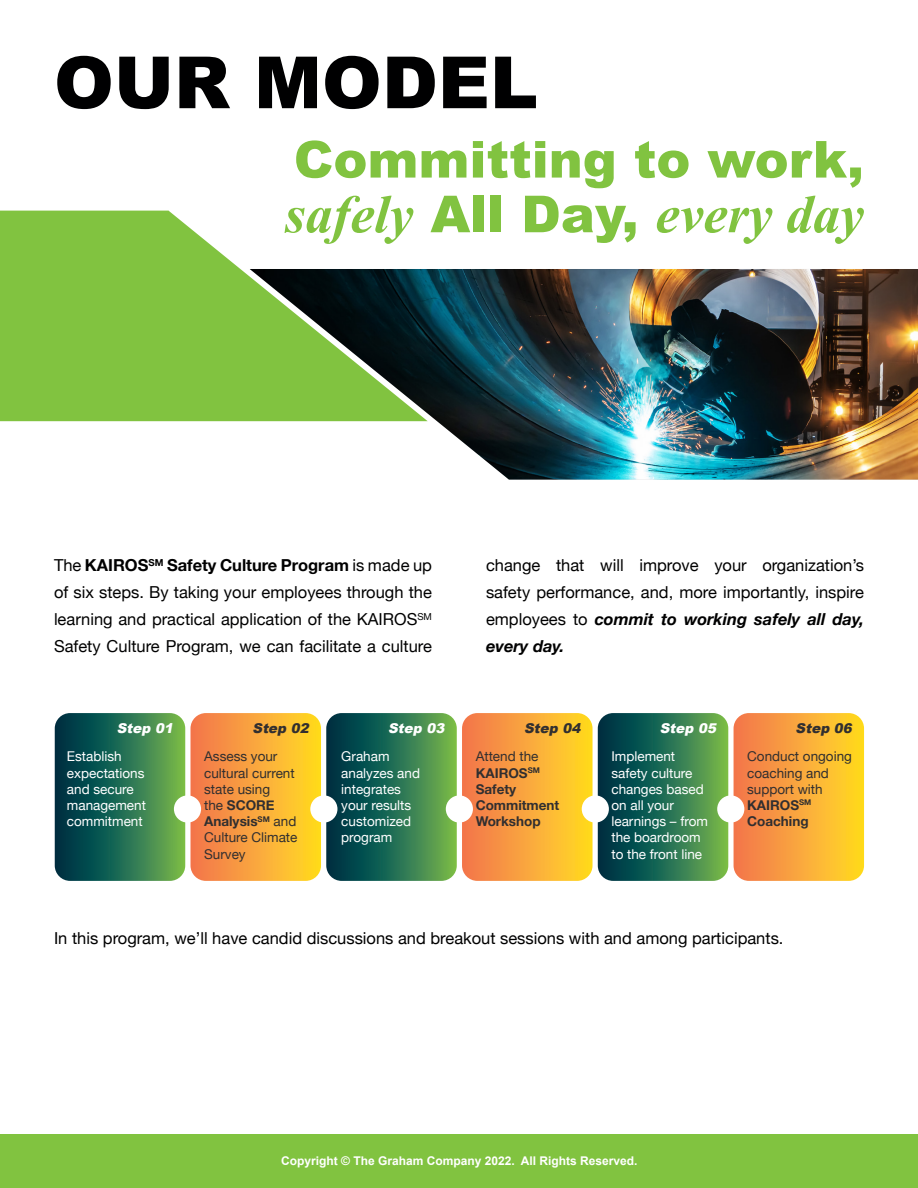
<style>
.page{position:relative;width:918px;height:1188px;background:#fff}
.page>*{position:absolute;margin:0;border:0;box-sizing:border-box;transform-origin:0 0}
.t1{font:900 72px "Arial";color:#000001}
.t2{font:italic 700 54px "Times New Roman";color:#81c340}
.t3{font:900 51px "Arial";color:#81c340}
.t4{font:16.5px/27px "Helvetica Neue";color:#000001;text-align:justify}
.t5{font:13.5px/16.2px "Helvetica Neue";color:#fff}
.t6{font:13.5px/16.2px "Helvetica Neue";color:#312f30}
.t7{font:700 13.5px/16.2px "Helvetica Neue";color:#312f30}
.t8{font:italic 900 13.5px "Arial";color:#fff}
.t9{font:italic 900 13.5px "Arial";color:#312f30}
.t10{font:700 12px "Arial";color:#fff}
.s1{font-family:"Arial";font-weight:900;font-style:normal;font-size:51px}
.s2{font-weight:700}
.s3{font-weight:700;font-style:italic}
.s4{font-weight:400}
</style>
<div class="page">
<div style="left:0;top:211px;width:250px;height:210px;background:#81c340"></div>
<img style="left:250px;top:269px;width:668px;height:211px">
<div style="left:0;top:1134px;width:918px;height:54px;background:#81c340"></div>
<svg style="left:55px;top:713px;width:130px;height:168px;background:#296e4f"></svg>
<svg style="left:734px;top:713px;width:130px;height:168px;background:#f9a83b"></svg>
<svg style="left:191px;top:713px;width:537px;height:168px;background:#958f4a"></svg>
<div style="left:174px;top:795px;width:27px;height:28px;background:#fff;border-radius:50%"></div>
<div style="left:310px;top:795px;width:27px;height:28px;background:#fff;border-radius:50%"></div>
<div style="left:446px;top:795px;width:27px;height:28px;background:#fff;border-radius:50%"></div>
<div style="left:582px;top:795px;width:27px;height:28px;background:#fff;border-radius:50%"></div>
<div style="left:717px;top:795px;width:27px;height:28px;background:#fff;border-radius:50%"></div>
<p class="t1" style="left:54px;top:30px;width:485px">OUR MODEL</p>
<p class="t3" style="left:294px;top:122px;width:572px">Committing to work,</p>
<p class="t2" style="left:285px;top:177px;width:581px">safely <span class="s1">All Day,</span> every day</p>
<p class="t4" style="left:54px;top:553px;width:380px">The <span class="s2">KAIROS</span><sup>SM</sup> <span class="s2">Safety Culture Program</span> is made up of six steps. By taking your employees through the learning and practical application of the KAIROS<sup>SM </sup>Safety Culture Program, we can facilitate a culture</p>
<p class="t4" style="left:486px;top:552px;width:380px">change that will improve your organization’s safety performance, and, more importantly, inspire employees to <span class="s3">commit to working safely all day, every day.</span></p>
<p class="t8" style="left:117px;top:719px;width:61px">Step 01</p>
<p class="t9" style="left:253px;top:719px;width:61px">Step 02</p>
<p class="t8" style="left:388px;top:719px;width:61px">Step 03</p>
<p class="t9" style="left:524px;top:719px;width:61px">Step 04</p>
<p class="t8" style="left:660px;top:719px;width:61px">Step 05</p>
<p class="t9" style="left:796px;top:719px;width:61px">Step 06</p>
<p class="t5" style="left:67px;top:749px;width:81px">Establish expectations and secure management commitment</p>
<p class="t6" style="left:204px;top:749px;width:95px">Assess your cultural current state using<br>the <span class="s2">SCORE<br>Analysis</span><sup>SM</sup> and<br>Culture Climate<br>Survey</p>
<p class="t5" style="left:341px;top:749px;width:80px">Graham analyzes and integrates your results customized program</p>
<p class="t7" style="left:476px;top:749px;width:85px"><span class="s4">Attend the<br></span>KAIROS<sup>SM<br></sup>Safety<br>Commitment<br>Workshop</p>
<p class="t5" style="left:611px;top:749px;width:98px">Implement safety culture changes based on all your learnings – from the boardroom to the front line</p>
<p class="t6" style="left:747px;top:749px;width:106px">Conduct ongoing coaching and support with<br><span class="s2">KAIROS</span><sup>SM<br></sup><span class="s2">Coaching</span></p>
<p class="t4" style="left:54px;top:926px;width:731px">In this program, we’ll have candid discussions and breakout sessions with and among participants.</p>
<p class="t10" style="left:281px;top:1152px;width:358px">Copyright © The Graham Company 2022. All Rights Reserved.</p>
</div>
